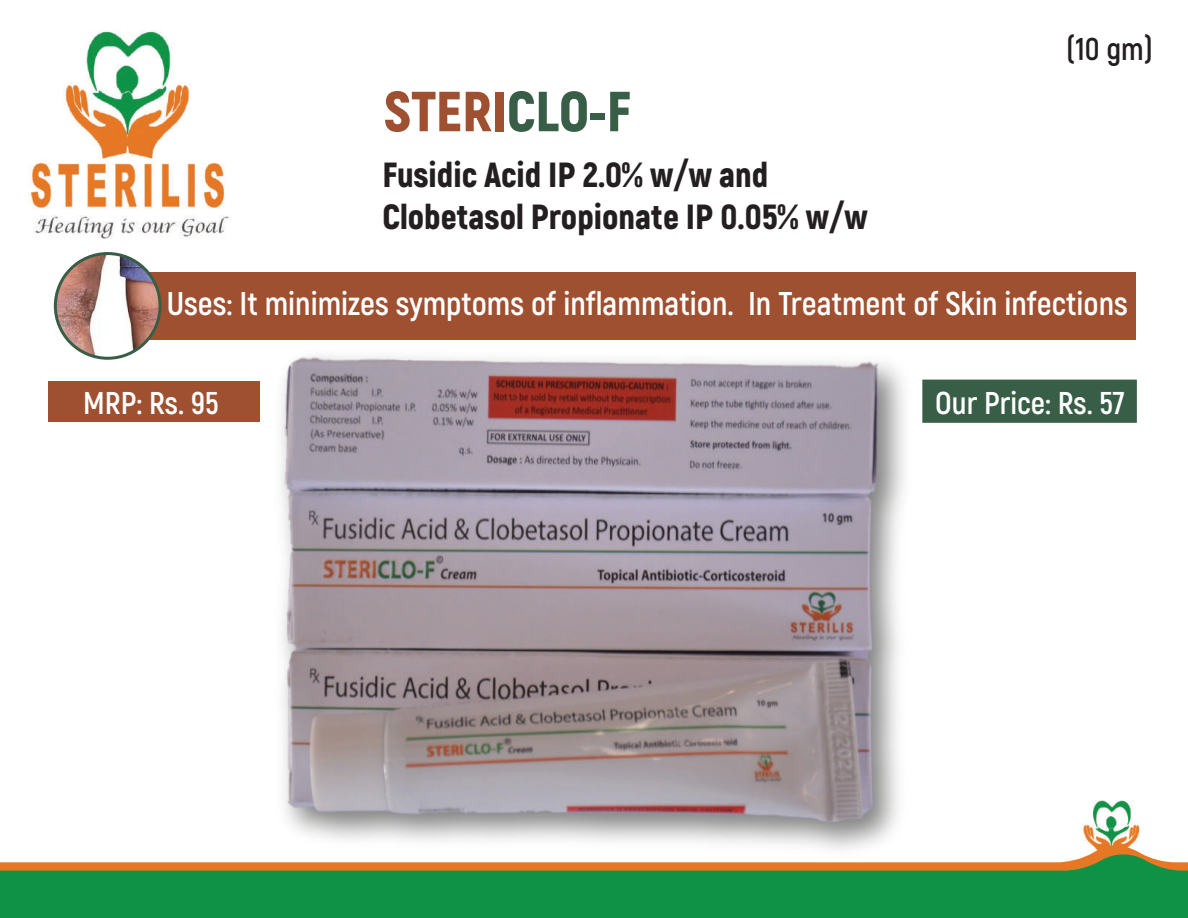
<style>
.page{position:relative;width:1188px;height:918px;background:#fff}
.page>*{position:absolute;margin:0;border:0;box-sizing:border-box;transform-origin:0 0}
.t1{font:900 56.4px "Akrobat";color:#9f5030}
.t2{font:900 34.95px/41.8px "Akrobat";color:#231f20}
.t3{font:700 32.85px "Akrobat";color:#fff}
.t4{font:700 31.5px "Akrobat";color:#fff}
.t5{font:700 31.5px "Akrobat";color:#231f20}
.s1{color:#395e47}
</style>
<div class="page">
<img style="left:1082px;top:801px;width:58px;height:43px">
<svg style="left:1088px;top:844px;width:52px;height:9px"></svg>
<svg style="left:0;top:853px;width:1188px;height:65px;background:#31964e"></svg>
<img style="left:30px;top:31px;width:201px;height:232px">
<img style="left:263px;top:847px;width:659px;height:21px">
<img style="left:240px;top:355px;width:708px;height:492px">
<div style="left:101px;top:272px;width:1034px;height:68px;background:#9f5030"></div>
<img style="left:55px;top:254px;width:105px;height:104px;border-radius:52px">
<div style="left:54px;top:252px;width:108px;height:108px;border:3px solid #395e47;border-radius:50%"></div>
<div style="left:48px;top:381px;width:212px;height:40px;background:#9f5030"></div>
<div style="left:922px;top:380px;width:215px;height:43px;background:#395e47;border:3px solid #395e47"></div>
<h1 class="t1" style="left:384px;top:75px;width:249px">STERI<span class="s1">CLO-F</span></h1>
<p class="t2" style="left:383px;top:154px;width:487px">Fusidic Acid IP 2.0% w/w and<br>Clobetasol Propionate IP 0.05% w/w</p>
<p class="t5" style="left:1066px;top:29px;width:88px">(10 gm)</p>
<p class="t3" style="left:167px;top:284px;width:963px">Uses: It minimizes symptoms of inflammation. In Treatment of Skin infections</p>
<p class="t4" style="left:83px;top:383px;width:137px">MRP: Rs. 95</p>
<p class="t4" style="left:935px;top:383px;width:191px">Our Price: Rs. 57</p>
</div>
